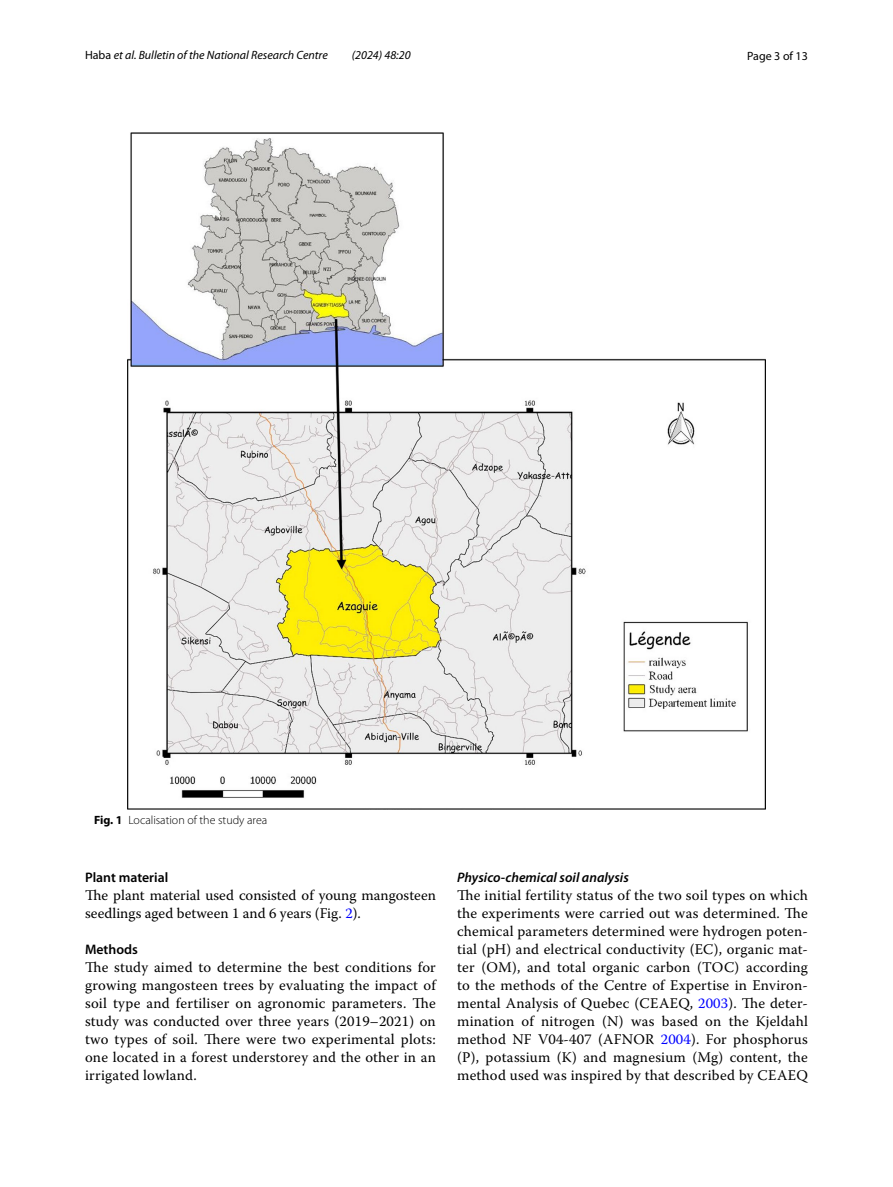
<style>
.page{position:relative;width:893px;height:1187px;background:#fff}
.page>*{position:absolute;margin:0;border:0;box-sizing:border-box;transform-origin:0 0}
.t1{font:14.7px/18px "Warnock Pro";letter-spacing:.015em;color:#000;text-align:justify}
.t2{font:italic 600 13.8px "Myriad Pro";color:#000}
.t3{font:600 13.8px "Myriad Pro";color:#000}
.t4{font:italic 12px "Myriad Pro";color:#000}
.t5{font:300 12px "Myriad Pro";color:#000}
.t6{font:12px "Myriad Pro";color:#000}
.s1{font-style:normal}
.s2{font-weight:700}
.s3{color:#00f}
</style>
<div class="page">
<img style="left:128px;top:133px;width:637px;height:676px">
<p class="t4" style="left:85px;top:48px;width:244px"><span class="s1">Haba</span> et al. Bulletin of the National Research Centre</p>
<p class="t4" style="left:352px;top:48px;width:60px">(2024) 48:20</p>
<p class="t6" style="left:747px;top:48px;width:62px">Page 3 of 13</p>
<p class="t5" style="left:94px;top:813px;width:175px"><span class="s2">Fig. 1</span> Localisation of the study area</p>
<p class="t3" style="left:85px;top:868px;width:85px">Plant material</p>
<p class="t1" style="left:85px;top:886px;width:352px">The plant material used consisted of young mangosteen seedlings aged between 1 and 6 years (Fig. <span class="s3">2</span>).</p>
<p class="t3" style="left:85px;top:940px;width:54px">Methods</p>
<p class="t1" style="left:85px;top:958px;width:352px">The study aimed to determine the best conditions for growing mangosteen trees by evaluating the impact of soil type and fertiliser on agronomic parameters. The study was conducted over three years (2019–2021) on two types of soil. There were two experimental plots: one located in a forest understorey and the other in an irrigated lowland.</p>
<p class="t2" style="left:457px;top:868px;width:173px">Physico‑chemical soil analysis</p>
<p class="t1" style="left:457px;top:886px;width:352px">The initial fertility status of the two soil types on which the experiments were carried out was determined. The chemical parameters determined were hydrogen poten&shy;tial (pH) and electrical conductivity (EC), organic mat&shy;ter (OM), and total organic carbon (TOC) according to the methods of the Centre of Expertise in Environ&shy;mental Analysis of Quebec (CEAEQ, <span class="s3">2003</span>). The deter&shy;mination of nitrogen (N) was based on the Kjeldahl method NF V04-407 (AFNOR <span class="s3">2004</span>). For phosphorus (P), potassium (K) and magnesium (Mg) content, the method used was inspired by that described by CEAEQ</p>
</div>
